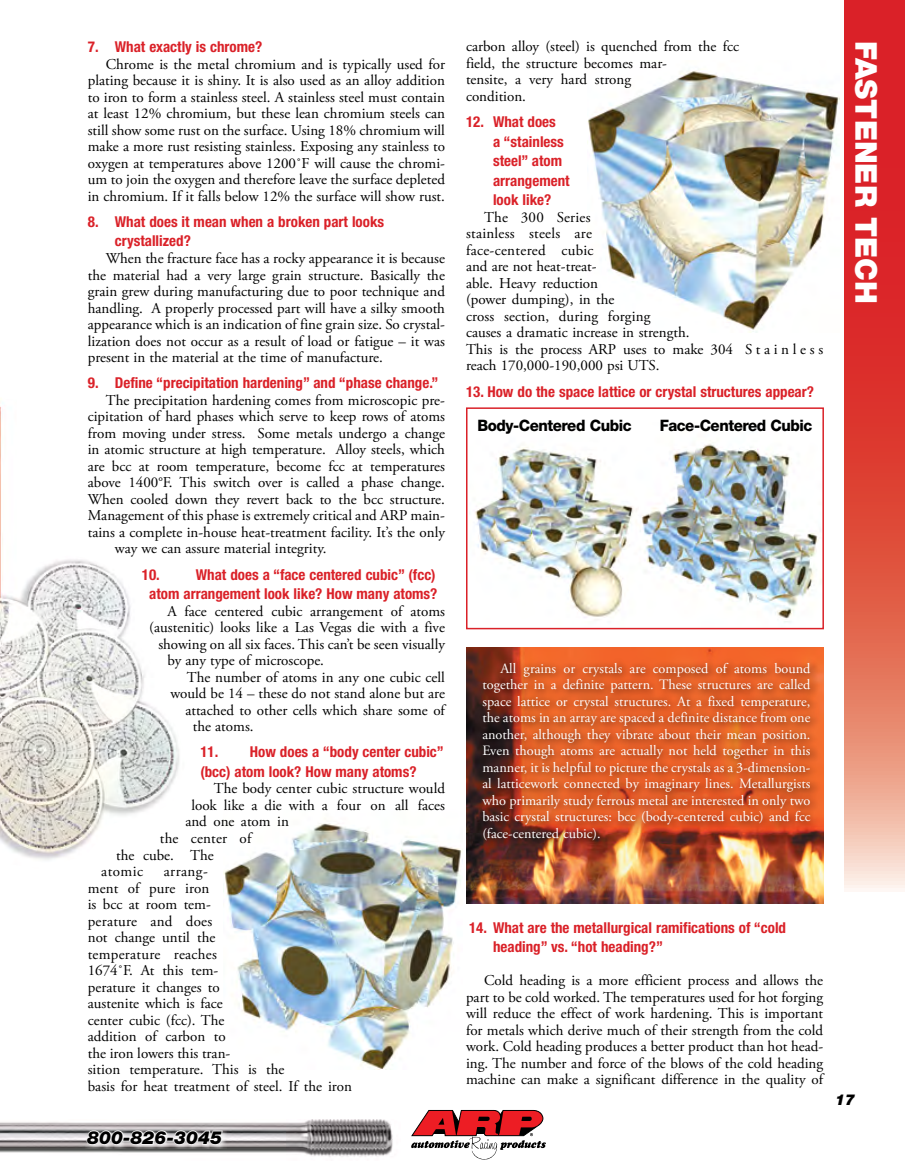
<style>
.page{position:relative;width:905px;height:1175px;background:#fff}
.page>*{position:absolute;margin:0;border:0;box-sizing:border-box;transform-origin:0 0}
.t1{font:900 30px "Helvetica Neue";color:#fff}
.t2{font:italic 900 18px "Helvetica Neue";color:#000}
.t3{font:800 15.75px "Helvetica Neue";letter-spacing:-.03em;color:#000;scale:.95 1}
.t4{font:15px/16.5px "Adobe Garamond Pro";color:#000;text-align:justify}
.t5{font:700 condensed 15px/19.5px "Helvetica Neue";color:#da2128}
.t6{font:italic 900 15px "Helvetica Neue";color:#000}
.t7{font:14.25px/16.5px "Adobe Garamond Pro";color:#fff;text-align:justify}
</style>
<div class="page">
<img style="left:587px;top:71px;width:252px;height:261px">
<img style="left:0;top:403px;width:179px;height:457px">
<img style="left:475px;top:443px;width:344px;height:180px">
<div style="left:466px;top:407px;width:358px;height:222px;border:2px solid #da2128"></div>
<img style="left:224px;top:823px;width:238px;height:246px">
<img style="left:466px;top:648px;width:358px;height:255px">
<img style="left:0;top:1119px;width:393px;height:38px">
<svg style="left:844px;top:0;width:60px;height:891px;background:#e05249"></svg>
<div style="left:85px;top:1128px;width:142px;height:20px;background:#fff;opacity:.75"></div>
<svg style="left:86px;top:1129px;width:137px;height:16px"></svg>
<svg style="left:411px;top:1110px;width:135px;height:49px"></svg>
<div style="left:477px;top:657px;width:343px;height:193px;background:#000;opacity:.75"></div>
<p class="t5" style="left:88px;top:37px;width:176px">7. What exactly is chrome?</p>
<p class="t4" style="left:88px;top:56px;width:359px;text-indent:18px">Chrome is the metal chromium and is typically used for plating because it is shiny. It is also used as an alloy addition to iron to form a stainless steel. A stainless steel must contain at least 12% chromium, but these lean chromium steels can still show some rust on the surface. Using 18% chromium will make a more rust resisting stainless. Exposing any stainless to oxygen at temperatures above 1200˚F will cause the chromi&shy;um to join the oxygen and therefore leave the surface depleted in chromium. If it falls below 12% the surface will show rust.</p>
<p class="t5" style="left:115px;top:212px;width:271px;text-indent:-27px">8. What does it mean when a broken part looks crystallized?</p>
<p class="t4" style="left:88px;top:250px;width:359px;text-indent:18px">When the fracture face has a rocky appearance it is because the material had a very large grain structure. Basically the grain grew during manufacturing due to poor technique and handling. A properly processed part will have a silky smooth appearance which is an indication of fine grain size. So crystal&shy;lization does not occur as a result of load or fatigue – it was present in the material at the time of manufacture.</p>
<p class="t5" style="left:88px;top:373px;width:352px">9. Define “precipitation hardening” and “phase change.”</p>
<p class="t4" style="left:106px;top:392px;width:340px">The precipitation hardening comes from microscopic pre-</p>
<p class="t4" style="left:88px;top:409px;width:359px">cipitation of hard phases which serve to keep rows of atoms</p>
<p class="t4" style="left:88px;top:425px;width:359px">from moving under stress. Some metals undergo a change</p>
<p class="t4" style="left:88px;top:442px;width:358px">in atomic structure at high temperature. Alloy steels, which</p>
<p class="t4" style="left:88px;top:458px;width:359px">are bcc at room temperature, become fcc at temperatures</p>
<p class="t4" style="left:88px;top:475px;width:358px">above 1400°F. This switch over is called a phase change.</p>
<p class="t4" style="left:88px;top:491px;width:359px">When cooled down they revert back to the bcc structure.</p>
<p class="t4" style="left:88px;top:508px;width:359px">Management of this phase is extremely critical and ARP main-</p>
<p class="t4" style="left:88px;top:524px;width:358px">tains a complete in-house heat-treatment facility. It’s the only</p>
<p class="t4" style="left:115px;top:541px;width:213px">way we can assure material integrity.</p>
<p class="t5" style="left:142px;top:564px;width:19px">10.</p>
<p class="t5" style="left:149px;top:564px;width:290px;text-align:right">What does a “face centered cubic” (fcc)<br>atom arrangement look like? How many atoms?</p>
<p class="t4" style="left:167px;top:603px;width:279px">A face centered cubic arrangement of atoms</p>
<p class="t4" style="left:149px;top:619px;width:297px">(austenitic) looks like a Las Vegas die with a five</p>
<p class="t4" style="left:158px;top:636px;width:288px">showing on all six faces. This can’t be seen visually</p>
<p class="t4" style="left:167px;top:652px;width:158px">by any type of microscope.</p>
<p class="t4" style="left:187px;top:669px;width:259px">The number of atoms in any one cubic cell</p>
<p class="t4" style="left:170px;top:685px;width:276px">would be 14 – these do not stand alone but are</p>
<p class="t4" style="left:185px;top:702px;width:261px">attached to other cells which share some of</p>
<p class="t4" style="left:193px;top:718px;width:62px">the atoms.</p>
<p class="t5" style="left:200px;top:742px;width:245px">11. How does a “body center cubic” (bcc) atom look? How many atoms?</p>
<p class="t4" style="left:214px;top:781px;width:233px">The body center cubic structure would</p>
<p class="t4" style="left:191px;top:797px;width:255px">look like a die with a four on all faces</p>
<p class="t4" style="left:185px;top:814px;width:105px">and one atom in</p>
<p class="t4" style="left:160px;top:830px;width:93px">the center of</p>
<p class="t4" style="left:116px;top:847px;width:99px">the cube. The</p>
<p class="t4" style="left:101px;top:863px;width:43px">atomic</p>
<p class="t4" style="left:88px;top:863px;width:266px;text-align:left;text-indent:76px">arrang-<br>ment of pure iron<br>is bcc at room tem-<br>perature and does<br>not change until the<br>temperature reaches<br>1674˚F. At this tem-<br>perature it changes to<br>austenite which is face<br>center cubic (fcc). The<br>addition of carbon to<br>the iron lowers this tran-<br>sition temperature. This is the<br>basis for heat treatment of steel. If the iron</p>
<p class="t2" style="left:87px;top:1126px;width:136px">800-826-3045</p>
<p class="t4" style="left:466px;top:39px;width:274px;text-align:left">carbon alloy (steel) is quenched from the fcc field, the structure becomes mar-<br>tensite, a very hard strong<br>condition.</p>
<p class="t5" style="left:493px;top:112px;width:78px;text-indent:-27px">12. What does<br>a “stainless steel” atom arrangement look like?</p>
<p class="t4" style="left:466px;top:209px;width:358px;text-align:left;text-indent:18px">The 300 Series<br>stainless steels are<br>face-centered cubic<br>and are not heat-treat-<br>able. Heavy reduction<br>(power dumping), in the<br>cross section, during forging<br>causes a dramatic increase in strength.<br>This is the process ARP uses to make 304 S t a i n l e s s reach 170,000-190,000 psi UTS.</p>
<p class="t5" style="left:466px;top:381px;width:349px">13. How do the space lattice or crystal structures appear?</p>
<p class="t3" style="left:477px;top:416px;width:164px">Body-Centered Cubic</p>
<p class="t3" style="left:659px;top:416px;width:162px">Face-Centered Cubic</p>
<h1 class="t1" style="left:884px;top:40px;width:264px;rotate:90deg">FASTENER TECH</h1>
<p class="t7" style="left:482px;top:660px;width:329px;text-indent:18px">All grains or crystals are composed of atoms bound together in a definite pattern. These structures are called space lattice or crystal structures. At a fixed temperature, the atoms in an array are spaced a definite distance from one another, although they vibrate about their mean position.<br>Even though atoms are actually not held together in this manner, it is helpful to picture the crystals as a 3-dimension&shy;al latticework connected by imaginary lines. Metallurgists who primarily study ferrous metal are interested in only two basic crystal structures: bcc (body-centered cubic) and fcc (face-centered cubic).</p>
<p class="t5" style="left:493px;top:917px;width:294px;text-indent:-24px">14. What are the metallurgical ramifications of “cold heading” vs. “hot heading?”</p>
<p class="t4" style="left:466px;top:973px;width:359px;text-indent:18px">Cold heading is a more efficient process and allows the part to be cold worked. The temperatures used for hot forging will reduce the effect of work hardening. This is important for metals which derive much of their strength from the cold work. Cold heading produces a better product than hot head&shy;ing. The number and force of the blows of the cold heading machine can make a significant difference in the quality of</p>
<p class="t6" style="left:835px;top:1090px;width:22px">17</p>
</div>
